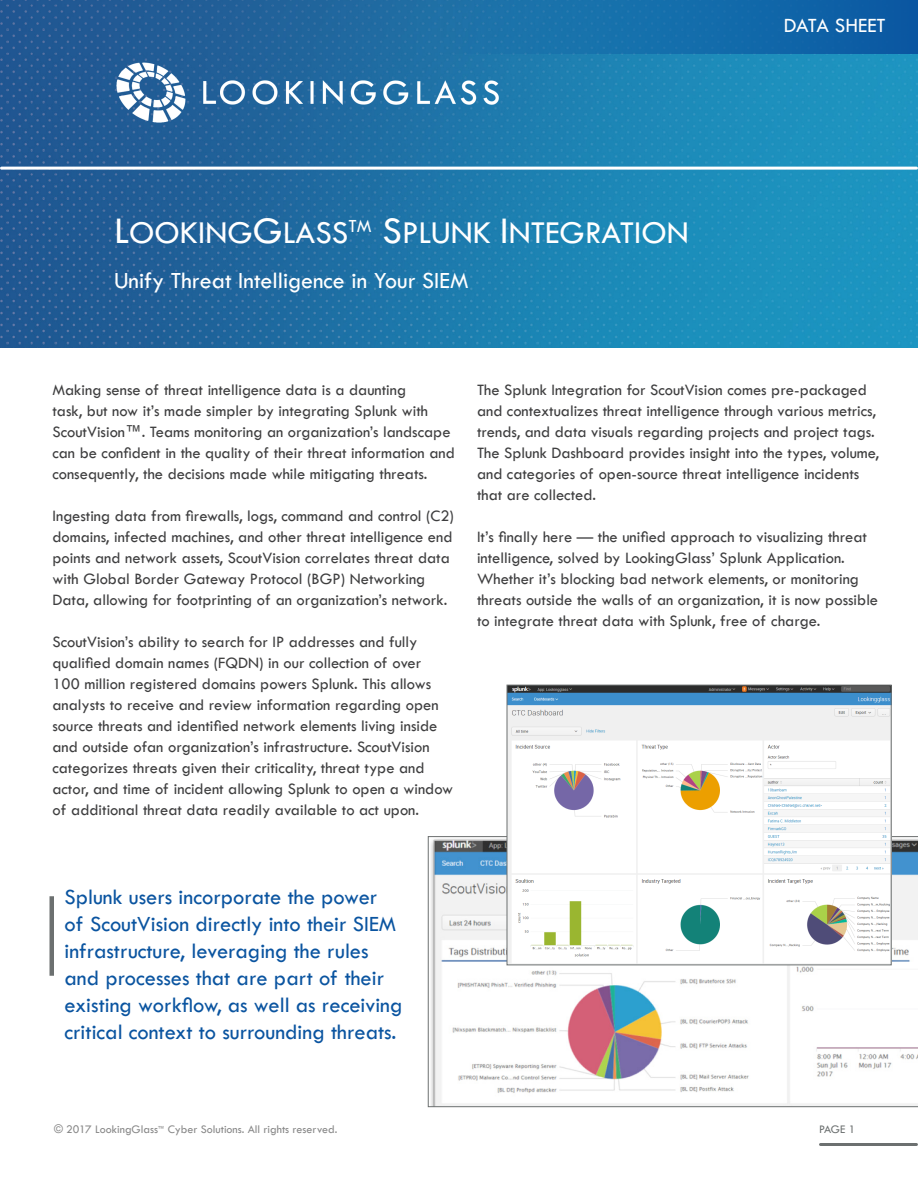
<style>
.page{position:relative;width:918px;height:1188px;background:#fff}
.page>*{position:absolute;margin:0;border:0;box-sizing:border-box;transform-origin:0 0}
.t1{font:33px "Tw Cen";color:#fff}
.t2{font:24px "Tw Cen";color:#fff}
.Large_Headline{font:22.5px/27px "Tw Cen";color:#0a54a0}
.t3{font:21px "Tw Cen";color:#fff}
.Large_Headline-2{font:16.5px/21px "Tw Cen";color:#3e3e3f}
.t4{font:12px "Tw Cen";color:#888}
.t5{font:12px "Tw Cen";color:#6c7070}
.s1{font-size:39px}
</style>
<div class="page">
<hr style="left:820px;top:1143px;width:96px;height:3px;background:#6c7070">
<svg style="left:428px;top:836px;width:490px;height:271px"></svg>
<img style="left:0;top:0;width:918px;height:347px">
<hr style="left:2px;top:167px;width:914px;height:3px;background:#fff">
<img style="left:114px;top:59px;width:387px;height:68px">
<div style="left:441px;top:0;width:477px;height:54px;background:linear-gradient(to right,#1f79ad,#0a5ca5)"></div>
<img style="left:509px;top:687px;width:381px;height:276px">
<div style="left:507px;top:685px;width:385px;height:280px;border:1px solid #6c7070"></div>
<hr style="left:50px;top:896px;width:4px;height:80px;background:#6c7070">
<p class="t1" style="left:114px;top:213px;width:576px"><span class="s1">L</span>OOKING<span class="s1">G</span>LASS<sup>TM</sup> <span class="s1">S</span>PLUNK <span class="s1">I</span>NTEGRATION</p>
<p class="t2" style="left:114px;top:266px;width:356px">Unify Threat Intelligence in Your SIEM</p>
<p class="t3" style="left:784px;top:13px;width:103px">DATA SHEET</p>
<p class="Large_Headline-2" style="left:52px;top:380px;width:404px">Making sense of threat intelligence data is a daunting<br>task, but now it’s made simpler by integrating Splunk with ScoutVision™. Teams monitoring an organization’s landscape can be confident in the quality of their threat information and consequently, the decisions made while mitigating threats.</p>
<p class="Large_Headline-2" style="left:52px;top:506px;width:403px">Ingesting data from firewalls, logs, command and control (C2) domains, infected machines, and other threat intelligence end points and network assets, ScoutVision correlates threat data with Global Border Gateway Protocol (BGP) Networking Data, allowing for footprinting of an organization’s network.</p>
<p class="Large_Headline-2" style="left:52px;top:632px;width:402px">ScoutVision’s ability to search for IP addresses and fully qualified domain names (FQDN) in our collection of over<br>100 million registered domains powers Splunk. This allows analysts to receive and review information regarding open source threats and identified network elements living inside and outside ofan organization’s infrastructure. ScoutVision categorizes threats given their criticality, threat type and actor, and time of incident allowing Splunk to open a window of additional threat data readily available to act upon.</p>
<p class="Large_Headline-2" style="left:477px;top:380px;width:404px">The Splunk Integration for ScoutVision comes pre-packaged and contextualizes threat intelligence through various metrics, trends, and data visuals regarding projects and project tags.<br>The Splunk Dashboard provides insight into the types, volume, and categories of open-source threat intelligence incidents that are collected.</p>
<p class="Large_Headline-2" style="left:477px;top:527px;width:403px">It’s finally here — the unified approach to visualizing threat intelligence, solved by LookingGlass’ Splunk Application.<br>Whether it’s blocking bad network elements, or monitoring threats outside the walls of an organization, it is now possible to integrate threat data with Splunk, free of charge.</p>
<p class="Large_Headline" style="left:64px;top:884px;width:340px">Splunk users incorporate the power<br>of ScoutVision directly into their SIEM infrastructure, leveraging the rules and processes that are part of their existing workflow, as well as receiving critical context to surrounding threats.</p>
<p class="t4" style="left:54px;top:1122px;width:285px">© 2017 LookingGlass<sup>™</sup> Cyber Solutions. All rights reserved.</p>
<p class="t5" style="left:819px;top:1122px;width:38px">PAGE 1</p>
</div>
